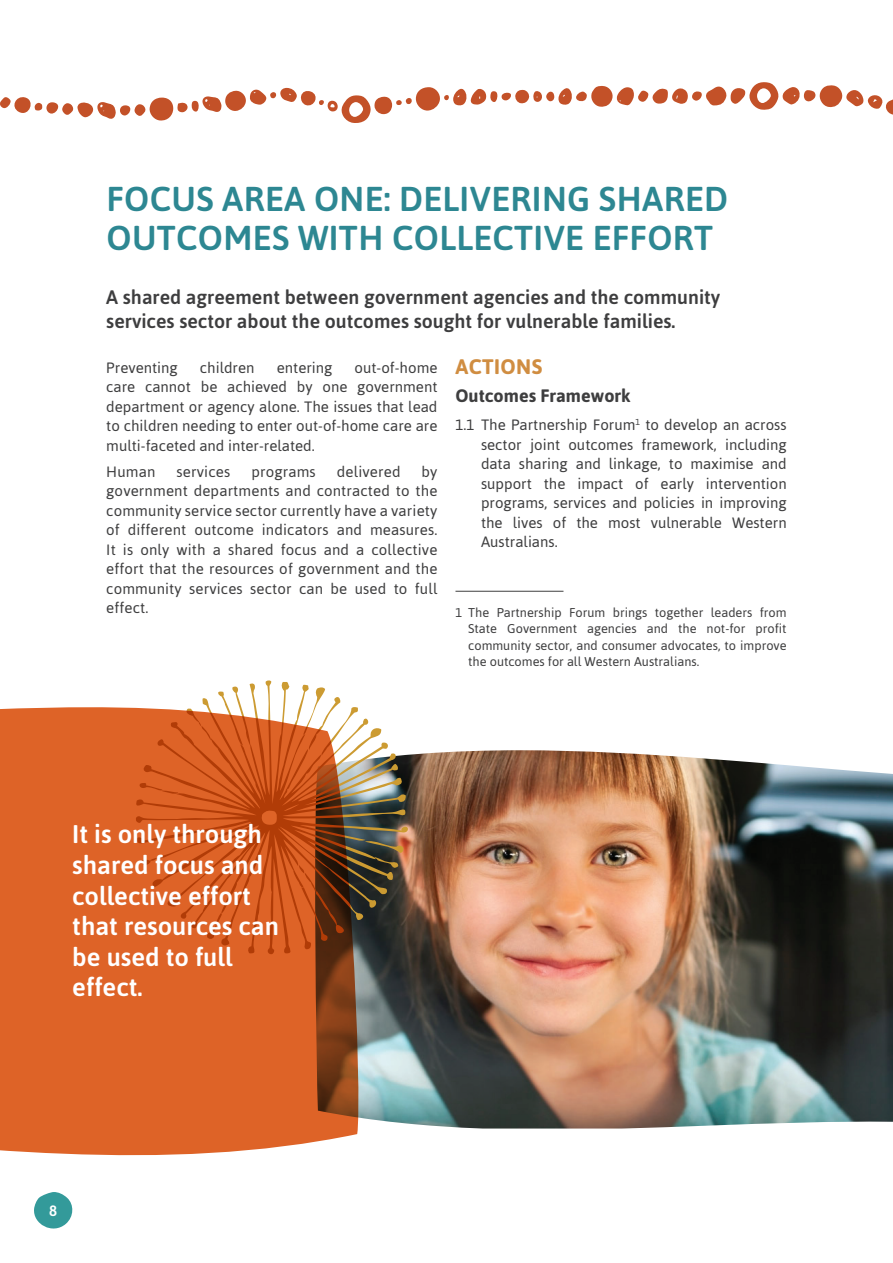
<style>
.page{position:relative;width:893px;height:1263px;background:#fff}
.page>*{position:absolute;margin:0;border:0;box-sizing:border-box;transform-origin:0 0}
.t1{font:500 34.5px/39px "Asap";letter-spacing:.01em;color:#2d8792}
.t2{font:500 25.5px/30.6px "Asap";color:#fff}
.t3{font:700 21px "Asap";color:#d08d41}
.t4{font:500 19.5px/24px "Asap";color:#3e3e3f}
.t5{font:700 18px "Asap";color:#3e3e3f}
.t6{font:15px/19.5px "Asap";color:#3e3e3f;text-align:justify}
.t7{font:500 15px "Asap";color:#fff}
.t8{font:12.75px/16.5px "Asap";color:#3e3e3f;text-align:justify}
</style>
<div class="page">
<img style="left:360px;top:750px;width:533px;height:378px">
<hr style="left:455px;top:591px;width:108px;height:1px;background:#3e3e3f">
<svg style="left:558px;top:82px;width:335px;height:33px"></svg>
<div style="left:546px;top:92px;width:8px;height:9px;background:#c35128;border-radius:50%"></div>
<svg style="left:0;top:87px;width:542px;height:36px"></svg>
<img style="left:249px;top:680px;width:161px;height:278px">
<svg style="left:202px;top:685px;width:49px;height:21px"></svg>
<svg style="left:287px;top:687px;width:71px;height:19px"></svg>
<svg style="left:365px;top:839px;width:39px;height:31px"></svg>
<svg style="left:0;top:706px;width:360px;height:450px;background:#d26028"></svg>
<svg style="left:34px;top:1192px;width:39px;height:37px"></svg>
<h1 class="t1" style="left:106px;top:178px;width:623px">Focus area one: Delivering shared outcomes with collective effort</h1>
<h3 class="t4" style="left:106px;top:284px;width:615px">A shared agreement between government agencies and the community services sector about the outcomes sought for vulnerable families.</h3>
<p class="t6" style="left:106px;top:358px;width:73px">Preventing</p>
<p class="t6" style="left:200px;top:358px;width:56px">children</p>
<p class="t6" style="left:277px;top:358px;width:57px">entering</p>
<h3 class="t3" style="left:455px;top:355px;width:26px">Actio</h3>
<h3 class="t3" style="left:516px;top:355px;width:26px">ns</h3>
<p class="t5" style="left:455px;top:385px;width:177px">Outcomes Framework</p>
<p class="t6" style="left:481px;top:415px;width:307px;text-indent:-26px">1.1 The Partnership Forum<sup>1</sup> to develop an across sector joint outcomes framework, including data sharing and linkage, to maximise and support the impact of early intervention programs, services and policies in improving the lives of the most vulnerable Western Australians.</p>
<p class="t6" style="left:106px;top:358px;width:333px;text-indent:248px">out-of-home care cannot be achieved by one government department or agency alone. The issues that lead to children needing to enter out-of-home care are multi-faceted and inter-related.</p>
<p class="t6" style="left:106px;top:462px;width:51px">Human</p>
<p class="t6" style="left:177px;top:462px;width:55px">services</p>
<p class="t6" style="left:251px;top:462px;width:66px">programs</p>
<p class="t6" style="left:337px;top:462px;width:65px">delivered</p>
<p class="t6" style="left:106px;top:462px;width:333px;text-indent:315px">by government departments and contracted to the community service sector currently have a variety of different outcome indicators and measures.<br>It is only with a shared focus and a collective effort that the resources of government and the community services sector can be used to full effect.</p>
<p class="t8" style="left:468px;top:604px;width:320px;text-indent:-13px">1 The Partnership Forum brings together leaders from State Government agencies and the not-for profit community sector, and consumer advocates, to improve the outcomes for all Western Australians.</p>
<h2 class="t2" style="left:72px;top:818px;width:208px">It is only through shared focus and collective effort that resources can be used to full effect.</h2>
<p class="t7" style="left:49px;top:1201px;width:10px">8</p>
</div>
